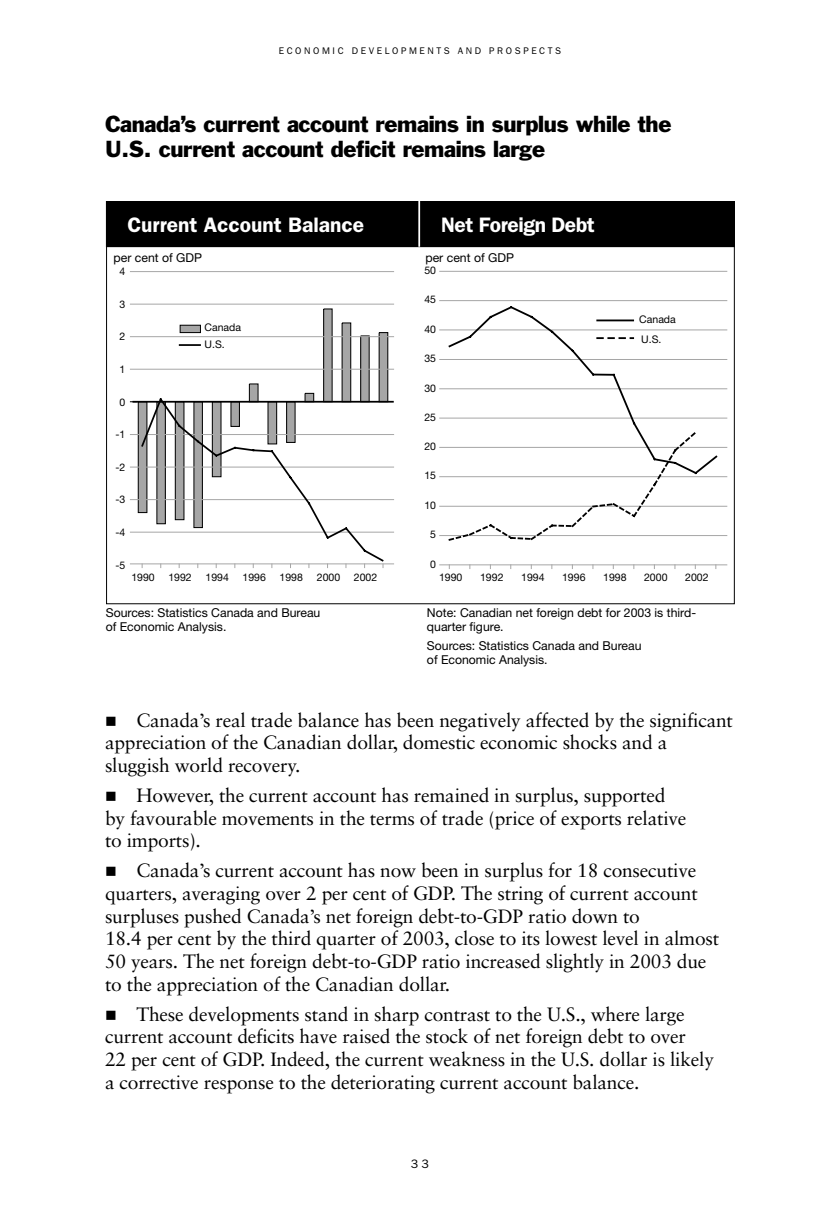
<style>
.page{position:relative;width:819px;height:1229px;background:#fff}
.page>*{position:absolute;margin:0;border:0;box-sizing:border-box;transform-origin:0 0}
.t1{font:21.35px/25.4px "Franklin Gothic";letter-spacing:-.015em;color:#000}
.t2{font:600 21px "Franklin Gothic";color:#fff}
.t3{font:600 21px "Franklin Gothic";letter-spacing:-.02em;color:#fff}
.t4{font:19.25px/22.8px "Sabon";letter-spacing:-.01em;color:#000}
.t5{font:12.25px/14px "Helvetica Neue";color:#000}
.t6{font:12.25px "Franklin Gothic";color:#000}
.t7{font:10.5px/17px "Helvetica Neue";color:#000}
.t8{font:9.62px "Franklin Gothic";letter-spacing:.27em;color:#000}
</style>
<div class="page">
<div style="left:106px;top:201px;width:629px;height:46px;background:#000"></div>
<hr style="left:418px;top:201px;width:2px;height:46px;background:#fff">
<div style="left:138px;top:401px;width:9px;height:112px;border:1px solid #000"></div>
<div style="left:249px;top:384px;width:9px;height:18px;background:#a6a6a6"></div>
<div style="left:249px;top:383px;width:9px;height:19px;border:1px solid #000"></div>
<div style="left:305px;top:393px;width:9px;height:9px;background:#a6a6a6"></div>
<div style="left:305px;top:393px;width:9px;height:9px;border:1px solid #000"></div>
<div style="left:324px;top:309px;width:8px;height:93px;background:#a6a6a6"></div>
<div style="left:323px;top:308px;width:10px;height:94px;border:1px solid #000"></div>
<div style="left:342px;top:323px;width:9px;height:79px;background:#a6a6a6"></div>
<div style="left:342px;top:322px;width:9px;height:80px;border:1px solid #000"></div>
<div style="left:361px;top:336px;width:8px;height:66px;background:#a6a6a6"></div>
<div style="left:360px;top:335px;width:10px;height:67px;border:1px solid #000"></div>
<div style="left:379px;top:332px;width:9px;height:70px;background:#a6a6a6"></div>
<div style="left:379px;top:332px;width:9px;height:70px;border:1px solid #000"></div>
<hr style="left:130px;top:563px;width:264px;height:1px;background:#a6a6a6">
<hr style="left:130px;top:532px;width:264px;height:1px;background:#a6a6a6">
<hr style="left:130px;top:499px;width:264px;height:1px;background:#a6a6a6">
<hr style="left:130px;top:466px;width:264px;height:1px;background:#a6a6a6">
<hr style="left:130px;top:434px;width:264px;height:1px;background:#a6a6a6">
<hr style="left:130px;top:369px;width:264px;height:1px;background:#a6a6a6">
<hr style="left:130px;top:336px;width:264px;height:1px;background:#a6a6a6">
<hr style="left:130px;top:304px;width:264px;height:1px;background:#a6a6a6">
<hr style="left:130px;top:271px;width:264px;height:1px;background:#a6a6a6">
<hr style="left:133px;top:401px;width:260px;height:1px;background:#000">
<svg style="left:140px;top:397px;width:245px;height:165px"></svg>
<div style="left:180px;top:325px;width:20px;height:7px;background:#a6a6a6"></div>
<div style="left:180px;top:325px;width:21px;height:8px;border:1px solid #000"></div>
<hr style="left:180px;top:344px;width:20px;height:2px;background:#000">
<hr style="left:440px;top:535px;width:287px;height:1px;background:#a6a6a6">
<hr style="left:440px;top:506px;width:287px;height:1px;background:#a6a6a6">
<hr style="left:440px;top:476px;width:287px;height:1px;background:#a6a6a6">
<hr style="left:440px;top:447px;width:287px;height:1px;background:#a6a6a6">
<hr style="left:440px;top:417px;width:287px;height:1px;background:#a6a6a6">
<hr style="left:440px;top:388px;width:287px;height:1px;background:#a6a6a6">
<hr style="left:440px;top:359px;width:287px;height:1px;background:#a6a6a6">
<hr style="left:440px;top:329px;width:287px;height:1px;background:#a6a6a6">
<hr style="left:440px;top:300px;width:287px;height:1px;background:#a6a6a6">
<hr style="left:440px;top:271px;width:287px;height:1px;background:#a6a6a6">
<hr style="left:440px;top:564px;width:287px;height:1px;background:#a6a6a6">
<svg style="left:447px;top:306px;width:272px;height:167px"></svg>
<svg style="left:447px;top:430px;width:251px;height:111px"></svg>
<hr style="left:597px;top:319px;width:36px;height:2px;background:#000">
<svg style="left:597px;top:337px;width:36px;height:2px"></svg>
<p class="t8" style="left:279px;top:47px;width:284px">ECONOMIC DEVELOPMENTS AND PROSPECTS</p>
<p class="t1" style="left:105px;top:113px;width:568px">Canada’s current account remains in surplus while the<br>U.S. current account deficit remains large</p>
<p class="t2" style="left:127px;top:218px;width:238px">Current Account Balance</p>
<p class="t3" style="left:441px;top:218px;width:155px">Net Foreign Debt</p>
<p class="t5" style="left:114px;top:252px;width:90px">per cent of GDP</p>
<p class="t5" style="left:425px;top:252px;width:90px">per cent of GDP</p>
<p class="t7" style="left:424px;top:263px;width:13px">50</p>
<p class="t7" style="left:120px;top:264px;width:7px">4</p>
<p class="t7" style="left:120px;top:297px;width:7px">3</p>
<p class="t7" style="left:120px;top:329px;width:7px">2</p>
<p class="t7" style="left:120px;top:362px;width:7px">1</p>
<p class="t7" style="left:120px;top:394px;width:7px">0</p>
<p class="t7" style="left:115px;top:427px;width:11px">-1</p>
<p class="t7" style="left:115px;top:459px;width:11px">-2</p>
<p class="t7" style="left:115px;top:492px;width:11px">-3</p>
<p class="t7" style="left:115px;top:525px;width:11px">-4</p>
<p class="t7" style="left:115px;top:557px;width:11px">-5</p>
<p class="t7" style="left:205px;top:320px;width:38px">Canada<br>U.S.</p>
<p class="t7" style="left:131px;top:570px;width:25px">1990</p>
<p class="t7" style="left:168px;top:570px;width:25px">1992</p>
<p class="t7" style="left:206px;top:570px;width:25px">1994</p>
<p class="t7" style="left:243px;top:570px;width:25px">1996</p>
<p class="t7" style="left:280px;top:570px;width:25px">1998</p>
<p class="t7" style="left:317px;top:570px;width:25px">2000</p>
<p class="t7" style="left:354px;top:570px;width:25px">2002</p>
<p class="t7" style="left:424px;top:292px;width:13px">45</p>
<p class="t7" style="left:424px;top:321px;width:13px">40</p>
<p class="t7" style="left:424px;top:351px;width:13px">35</p>
<p class="t7" style="left:424px;top:380px;width:13px">30</p>
<p class="t7" style="left:424px;top:410px;width:13px">25</p>
<p class="t7" style="left:424px;top:439px;width:13px">20</p>
<p class="t7" style="left:424px;top:468px;width:13px">15</p>
<p class="t7" style="left:424px;top:498px;width:13px">10</p>
<p class="t7" style="left:430px;top:527px;width:7px">5</p>
<p class="t7" style="left:430px;top:556px;width:7px">0</p>
<p class="t7" style="left:639px;top:311px;width:38px;line-height:19.4px">Canada<br>U.S.</p>
<p class="t7" style="left:439px;top:569px;width:25px">1990</p>
<p class="t7" style="left:480px;top:569px;width:25px">1992</p>
<p class="t7" style="left:521px;top:569px;width:25px">1994</p>
<p class="t7" style="left:562px;top:569px;width:25px">1996</p>
<p class="t7" style="left:603px;top:569px;width:25px">1998</p>
<p class="t7" style="left:644px;top:569px;width:25px">2000</p>
<p class="t7" style="left:685px;top:569px;width:25px">2002</p>
<p class="t5" style="left:106px;top:607px;width:216px">Sources: Statistics Canada and Bureau of Economic Analysis.</p>
<p class="t5" style="left:427px;top:607px;width:271px">Note: Canadian net foreign debt for 2003 is third&shy;quarter figure.</p>
<p class="t5" style="left:427px;top:640px;width:216px">Sources: Statistics Canada and Bureau of Economic Analysis.</p>
<p class="t4" style="left:105px;top:710px;width:630px;text-indent:31px">Canada’s real trade balance has been negatively affected by the significant appreciation of the Canadian dollar, domestic economic shocks and a sluggish world recovery.</p>
<p class="t4" style="left:105px;top:785px;width:583px;text-indent:31px">However, the current account has remained in surplus, supported by favourable movements in the terms of trade (price of exports relative to imports).</p>
<p class="t4" style="left:105px;top:860px;width:616px;text-indent:31px">Canada’s current account has now been in surplus for 18 consecutive quarters, averaging over 2 per cent of GDP. The string of current account surpluses pushed Canada’s net foreign debt-to-GDP ratio down to<br>18.4 per cent by the third quarter of 2003, close to its lowest level in almost 50 years. The net foreign debt-to-GDP ratio increased slightly in 2003 due to the appreciation of the Canadian dollar.</p>
<p class="t4" style="left:105px;top:1004px;width:611px;text-indent:31px">These developments stand in sharp contrast to the U.S., where large current account deficits have raised the stock of net foreign debt to over<br>22 per cent of GDP. Indeed, the current weakness in the U.S. dollar is likely a corrective response to the deteriorating current account balance.</p>
<p class="t6" style="left:411px;top:1159px;width:20px">3 3</p>
</div>
